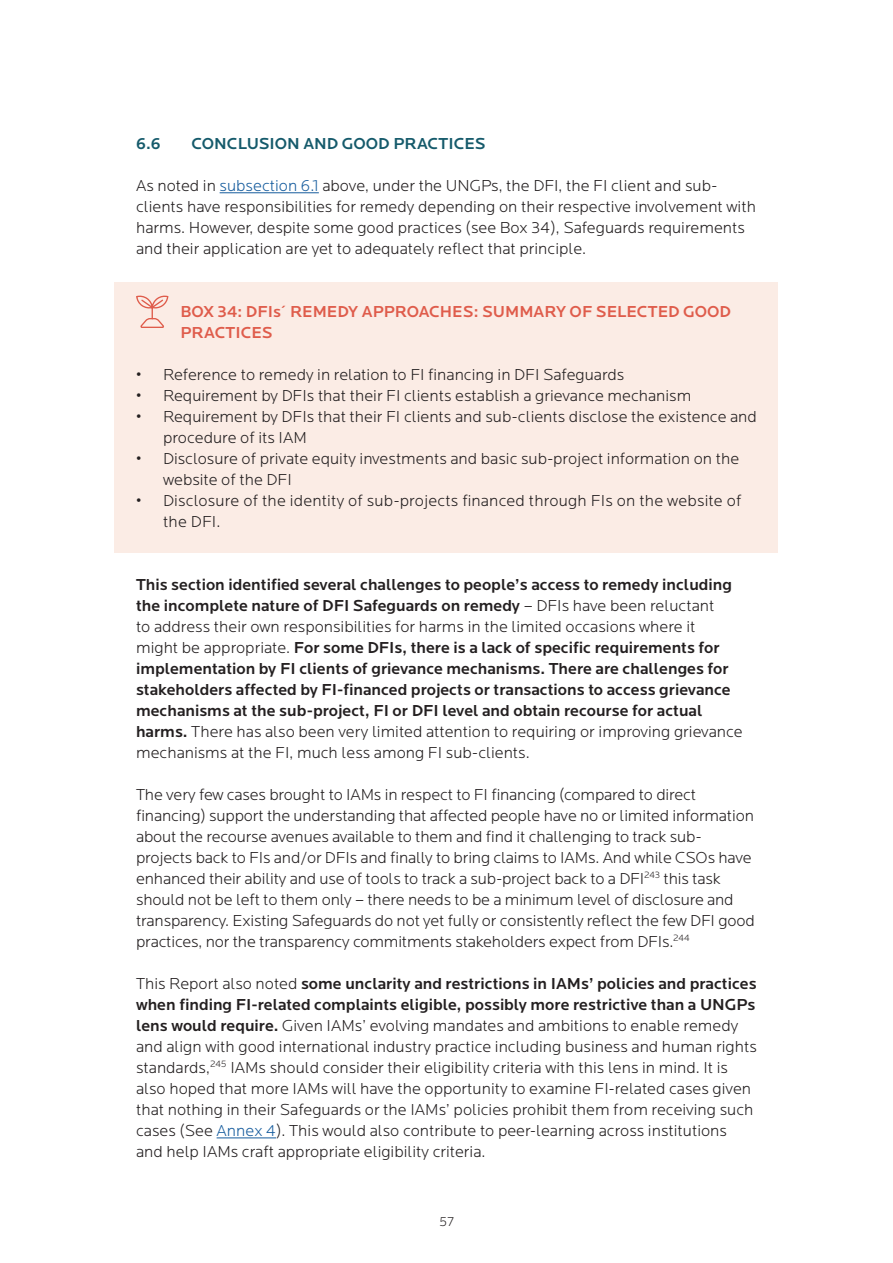
<style>
.page{position:relative;width:893px;height:1263px;background:#fff}
.page>*{position:absolute;margin:0;border:0;box-sizing:border-box;transform-origin:0 0}
.Body_text{font:300 16.5px/21px "Locator";color:#231f20}
.Body_text-2{font:500 16.5px/21px "Locator";color:#231f20}
.Factbox_1C_-_orange{font:500 16.5px/21px "Locator";color:#df5c4b}
.t1{font:500 16.5px "Locator";color:#155a6b}
.t2{font:300 13.5px "Locator";color:#231f20}
.s1{color:#175d9e}
.s2{font-weight:300}
.s3{font-weight:500}
</style>
<div class="page">
<hr style="left:220px;top:192px;width:99px;height:1px;background:#175d9e">
<div style="left:115px;top:283px;width:663px;height:80px;background:#fbece5"></div>
<div style="left:115px;top:346px;width:663px;height:59px;background:#fbece5"></div>
<div style="left:115px;top:388px;width:663px;height:80px;background:#fbece5"></div>
<div style="left:115px;top:430px;width:663px;height:80px;background:#fbece5"></div>
<div style="left:115px;top:472px;width:663px;height:80px;background:#fbece5"></div>
<hr style="left:217px;top:1137px;width:59px;height:1px;background:#175d9e">
<svg style="left:136px;top:296px;width:33px;height:32px"></svg>
<h2 class="t1" style="left:136px;top:134px;width:26px">6.6</h2>
<h2 class="t1" style="left:191px;top:134px;width:296px">CONCLUSION AND GOOD PRACTICES</h2>
<p class="Body_text" style="left:136px;top:175px;width:621px">As noted in <span class="s1">subsection 6.1</span> above, under the UNGPs, the DFI, the FI client and sub&shy;clients have responsibilities for remedy depending on their respective involvement with harms. However, despite some good practices (see Box 34), Safeguards requirements and their application are yet to adequately reflect that principle.</p>
<p class="Factbox_1C_-_orange" style="left:180px;top:301px;width:552px">BOX 34: DFIs´ REMEDY APPROACHES: SUMMARY OF SELECTED GOOD<br>PRACTICES</p>
<p class="Body_text" style="left:136px;top:364px;width:490px">• Reference to remedy in relation to FI financing in DFI Safeguards</p>
<p class="Body_text" style="left:136px;top:385px;width:557px">• Requirement by DFIs that their FI clients establish a grievance mechanism</p>
<p class="Body_text" style="left:163px;top:406px;width:595px;text-indent:-27px">• Requirement by DFIs that their FI clients and sub-clients disclose the existence and procedure of its IAM</p>
<p class="Body_text" style="left:163px;top:448px;width:578px;text-indent:-27px">• Disclosure of private equity investments and basic sub-project information on the website of the DFI</p>
<p class="Body_text" style="left:163px;top:490px;width:580px;text-indent:-27px">• Disclosure of the identity of sub-projects financed through FIs on the website of the DFI.</p>
<p class="Body_text-2" style="left:136px;top:574px;width:608px">This section identified several challenges to people’s access to remedy including the incomplete nature of DFI Safeguards on remedy <span class="s2">– DFIs have been reluctant<br>to address their own responsibilities for harms in the limited occasions where it<br>might be appropriate.</span> For some DFIs, there is a lack of specific requirements for implementation by FI clients of grievance mechanisms. There are challenges for stakeholders affected by FI-financed projects or transactions to access grievance mechanisms at the sub-project, FI or DFI level and obtain recourse for actual harms. <span class="s2">There has also been very limited attention to requiring or improving grievance mechanisms at the FI, much less among FI sub-clients.</span></p>
<p class="Body_text" style="left:136px;top:784px;width:620px">The very few cases brought to IAMs in respect to FI financing (compared to direct financing) support the understanding that affected people have no or limited information about the recourse avenues available to them and find it challenging to track sub&shy;projects back to FIs and/or DFIs and finally to bring claims to IAMs. And while CSOs have enhanced their ability and use of tools to track a sub-project back to a DFI<sup>243</sup> this task should not be left to them only – there needs to be a minimum level of disclosure and transparency. Existing Safeguards do not yet fully or consistently reflect the few DFI good practices, nor the transparency commitments stakeholders expect from DFIs.<sup>244</sup></p>
<p class="Body_text" style="left:136px;top:973px;width:622px">This Report also noted <span class="s3">some unclarity and restrictions in IAMs’ policies and practices when finding FI-related complaints eligible, possibly more restrictive than a UNGPs lens would require.</span> Given IAMs’ evolving mandates and ambitions to enable remedy and align with good international industry practice including business and human rights standards,<sup>245</sup> IAMs should consider their eligibility criteria with this lens in mind. It is also hoped that more IAMs will have the opportunity to examine FI-related cases given that nothing in their Safeguards or the IAMs’ policies prohibit them from receiving such cases (See <span class="s1">Annex 4</span>). This would also contribute to peer-learning across institutions and help IAMs craft appropriate eligibility criteria.</p>
<p class="t2" style="left:439px;top:1215px;width:16px">57</p>
</div>
